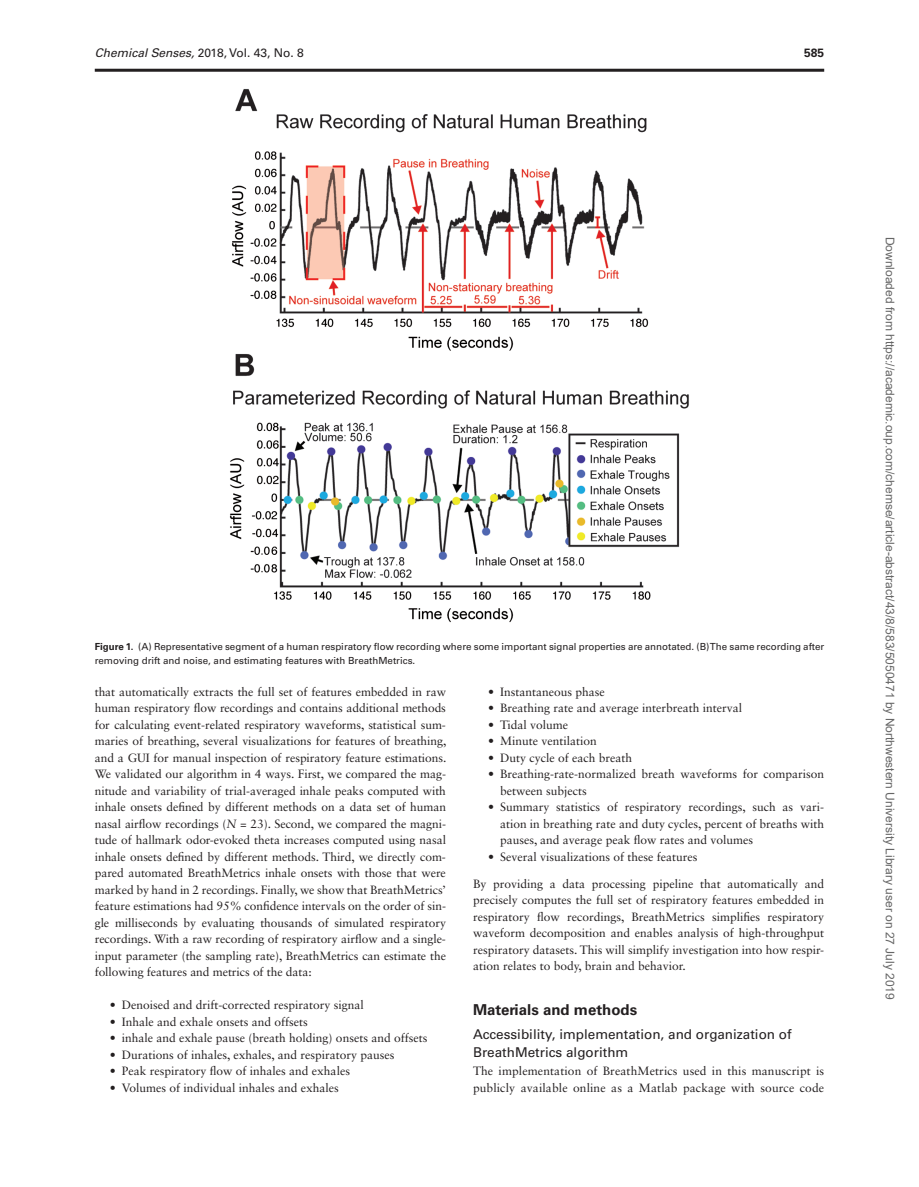
<style>
.page{position:relative;width:919px;height:1187px;background:#fff}
.page>*{position:absolute;margin:0;border:0;box-sizing:border-box;transform-origin:0 0}
.t1{font:700 15px "Univers LT Std";color:#231f20}
.t2{font:13.5px/18px "Univers LT Std";color:#231f20}
.t3{font:12px/16.5px "Sabon LT Std";color:#231f20;text-align:justify}
.t4{font:12px "Arial";color:#666}
.t5{font:12px "Univers LT Std";color:#231f20}
.t6{font:700 12px "Univers LT Std";color:#231f20}
.t7{font:9.75px/14.2px "Univers LT Std";color:#231f20}
.s1{font-style:italic}
.s2{font-weight:700}
</style>
<div class="page">
<img style="left:230px;top:89px;width:459px;height:533px">
<hr style="left:95px;top:69px;width:729px;height:3px;background:#231f20">
<p class="t5" style="left:95px;top:45px;width:210px"><span class="s1">Chemical Senses,</span> 2018, Vol. 43, No. 8</p>
<p class="t6" style="left:804px;top:45px;width:22px">585</p>
<p class="t7" style="left:95px;top:639px;width:730px"><span class="s2">Figure 1.</span> (A) Representative segment of a human respiratory flow recording where some important signal properties are annotated. (B) The same recording after removing drift and noise, and estimating features with BreathMetrics.</p>
<p class="t3" style="left:95px;top:683px;width:353px">that automatically extracts the full set of features embedded in raw human respiratory flow recordings and contains additional methods for calculating event-related respiratory waveforms, statistical sum&shy;maries of breathing, several visualizations for features of breathing, and a GUI for manual inspection of respiratory feature estimations.<br>We validated our algorithm in 4 ways. First, we compared the mag&shy;nitude and variability of trial-averaged inhale peaks computed with inhale onsets defined by different methods on a data set of human nasal airflow recordings (<span class="s1">N</span> = 23). Second, we compared the magni&shy;tude of hallmark odor-evoked theta increases computed using nasal inhale onsets defined by different methods. Third, we directly com&shy;pared automated BreathMetrics inhale onsets with those that were marked by hand in 2 recordings. Finally, we show that BreathMetrics’ feature estimations had 95% confidence intervals on the order of sin&shy;gle milliseconds by evaluating thousands of simulated respiratory recordings. With a raw recording of respiratory airflow and a single&shy;input parameter (the sampling rate), BreathMetrics can estimate the following features and metrics of the data:</p>
<p class="t3" style="left:110px;top:996px;width:256px">• Denoised and drift-corrected respiratory signal</p>
<p class="t3" style="left:110px;top:1013px;width:200px">• Inhale and exhale onsets and offsets</p>
<p class="t3" style="left:110px;top:1029px;width:319px">• inhale and exhale pause (breath holding) onsets and offsets</p>
<p class="t3" style="left:110px;top:1046px;width:286px">• Durations of inhales, exhales, and respiratory pauses</p>
<p class="t3" style="left:110px;top:1062px;width:242px">• Peak respiratory flow of inhales and exhales</p>
<p class="t3" style="left:110px;top:1079px;width:231px">• Volumes of individual inhales and exhales</p>
<p class="t3" style="left:488px;top:683px;width:118px">• Instantaneous phase</p>
<p class="t3" style="left:488px;top:699px;width:256px">• Breathing rate and average interbreath interval</p>
<p class="t3" style="left:488px;top:716px;width:82px">• Tidal volume</p>
<p class="t3" style="left:488px;top:732px;width:110px">• Minute ventilation</p>
<p class="t3" style="left:488px;top:749px;width:145px">• Duty cycle of each breath</p>
<p class="t3" style="left:500px;top:765px;width:326px;text-indent:-12px">• Breathing-rate-normalized breath waveforms for comparison between subjects</p>
<p class="t3" style="left:500px;top:798px;width:326px;text-indent:-12px">• Summary statistics of respiratory recordings, such as vari&shy;ation in breathing rate and duty cycles, percent of breaths with pauses, and average peak flow rates and volumes</p>
<p class="t3" style="left:488px;top:848px;width:211px">• Several visualizations of these features</p>
<p class="t3" style="left:473px;top:875px;width:352px">By providing a data processing pipeline that automatically and precisely computes the full set of respiratory features embedded in respiratory flow recordings, BreathMetrics simplifies respiratory waveform decomposition and enables analysis of high-throughput respiratory datasets. This will simplify investigation into how respir&shy;ation relates to body, brain and behavior.</p>
<p class="t1" style="left:473px;top:1001px;width:166px">Materials and methods</p>
<p class="t2" style="left:473px;top:1025px;width:320px">Accessibility, implementation, and organization of<br>BreathMetrics algorithm</p>
<p class="t3" style="left:473px;top:1062px;width:353px">The implementation of BreathMetrics used in this manuscript is publicly available online as a Matlab package with source code</p>
<p class="t4" style="left:894px;top:237px;width:764px;rotate:90deg">Downloaded from https://academic.oup.com/chemse/article-abstract/43/8/583/5050471 by Northwestern University Library user on 27 July 2019</p>
</div>
